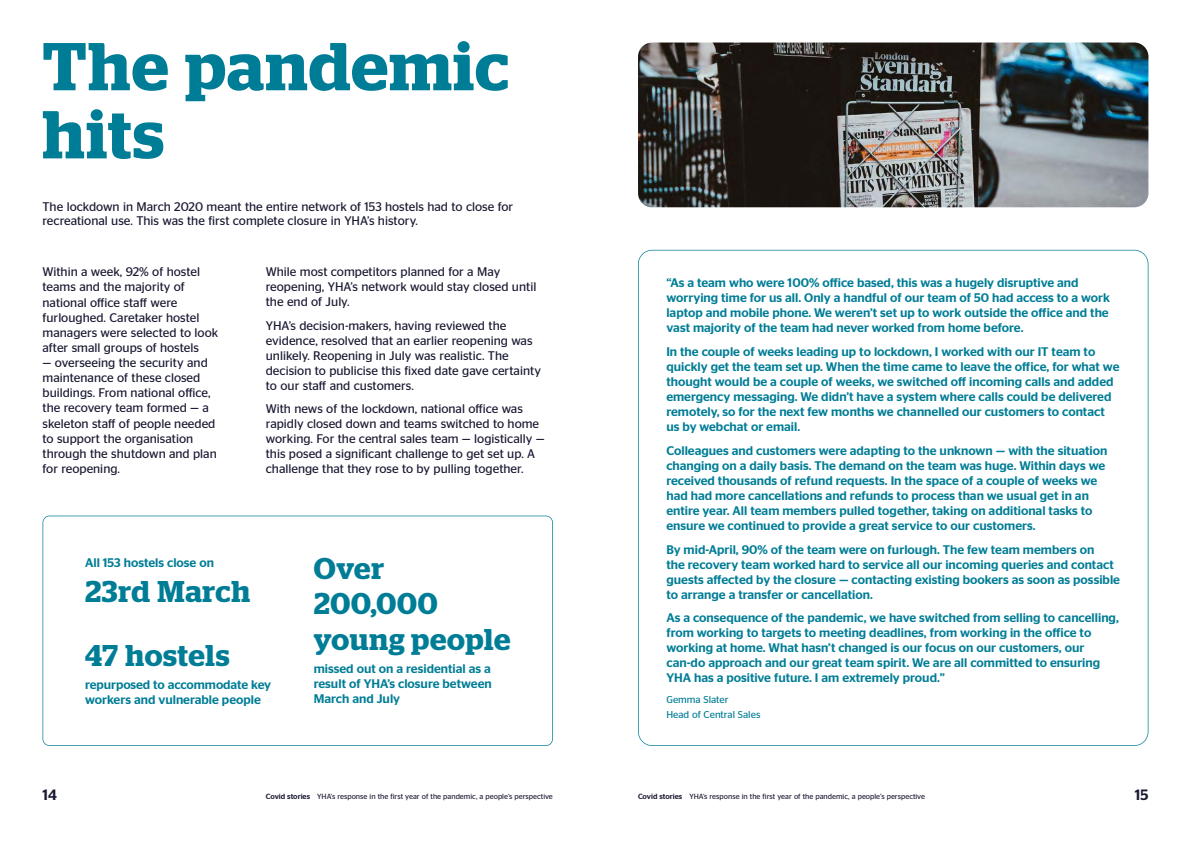
<style>
.page{position:relative;width:1191px;height:842px;background:#fff}
.page>*{position:absolute;margin:0;border:0;box-sizing:border-box;transform-origin:0 0}
.t1{font:600 67.5px/68.1px "Stag";letter-spacing:.02em;color:#007d96}
.t2{font:600 30px/35.4px "Stag";letter-spacing:.02em;color:#007d96}
.t3{font:500 15px "Stag Sans";color:#191932}
.t4{font:500 12.5px/15px "Stag Sans";color:#007d96}
.t5{font:12.5px/15.1px "Stag Sans";color:#191932}
.t6{font:10px/14.2px "Stag Sans";color:#007d96}
.t7{font:7.5px "Stag Sans";color:#191932}
.s1{font-weight:500}
</style>
<div class="page">
<svg style="left:43px;top:516px;width:510px;height:230px"></svg>
<svg style="left:638px;top:250px;width:510px;height:496px"></svg>
<img style="left:638px;top:43px;width:510px;height:164px">
<h1 class="t1" style="left:43px;top:32px;width:468px">The pandemic hits</h1>
<p class="t5" style="left:43px;top:199px;width:472px;line-height:14.4px">The lockdown in March 2020 meant the entire network of 153 hostels had to close for recreational use. This was the first complete closure in YHA’s history.</p>
<p class="t5" style="left:43px;top:264px;width:177px">Within a week, 92% of hostel teams and the majority of national office staff were furloughed. Caretaker hostel managers were selected to look after small groups of hostels</p>
<p class="t5" style="left:43px;top:355px;width:176px">— overseeing the security and maintenance of these closed buildings. From national office, the recovery team formed — a skeleton staff of people needed to support the organisation through the shutdown and plan for reopening.</p>
<p class="t5" style="left:266px;top:264px;width:272px">While most competitors planned for a May reopening, YHA’s network would stay closed until the end of July.</p>
<p class="t5" style="left:266px;top:318px;width:276px">YHA’s decision-makers, having reviewed the evidence, resolved that an earlier reopening was unlikely. Reopening in July was realistic. The decision to publicise this fixed date gave certainty to our staff and customers.</p>
<p class="t5" style="left:266px;top:401px;width:280px">With news of the lockdown, national office was rapidly closed down and teams switched to home working. For the central sales team — logistically — this posed a significant challenge to get set up. A challenge that they rose to by pulling together.</p>
<p class="t4" style="left:85px;top:555px;width:130px">All 153 hostels close on</p>
<h2 class="t2" style="left:85px;top:574px;width:167px">23rd March</h2>
<h2 class="t2" style="left:85px;top:637px;width:146px">47 hostels</h2>
<p class="t4" style="left:85px;top:677px;width:188px;line-height:14.4px">repurposed to accommodate key workers and vulnerable people</p>
<h2 class="t2" style="left:314px;top:551px;width:198px">Over<br>200,000 young people</h2>
<p class="t4" style="left:314px;top:661px;width:180px;text-align:justify">missed out on a residential as a result of YHA’s closure between March and July</p>
<p class="t4" style="left:666px;top:275px;width:445px">“As a team who were 100% office based, this was a hugely disruptive and worrying time for us all. Only a handful of our team of 50 had access to a work laptop and mobile phone. We weren’t set up to work outside the office and the vast majority of the team had never worked from home before.</p>
<p class="t4" style="left:666px;top:344px;width:454px">In the couple of weeks leading up to lockdown, I worked with our IT team to quickly get the team set up. When the time came to leave the office, for what we thought would be a couple of weeks, we switched off incoming calls and added emergency messaging. We didn’t have a system where calls could be delivered remotely, so for the next few months we channelled our customers to contact us by webchat or email.</p>
<p class="t4" style="left:666px;top:443px;width:442px">Colleagues and customers were adapting to the unknown — with the situation changing on a daily basis. The demand on the team was huge. Within days we received thousands of refund requests. In the space of a couple of weeks we had had more cancellations and refunds to process than we usual get in an entire year. All team members pulled together, taking on additional tasks to ensure we continued to provide a great service to our customers.</p>
<p class="t4" style="left:666px;top:542px;width:455px">By mid-April, 90% of the team were on furlough. The few team members on<br>the recovery team worked hard to service all our incoming queries and contact guests affected by the closure — contacting existing bookers as soon as possible to arrange a transfer or cancellation.</p>
<p class="t4" style="left:666px;top:610px;width:454px">As a consequence of the pandemic, we have switched from selling to cancelling, from working to targets to meeting deadlines, from working in the office to working at home. What hasn’t changed is our focus on our customers, our can-do approach and our great team spirit. We are all committed to ensuring YHA has a positive future. I am extremely proud.”</p>
<p class="t6" style="left:666px;top:693px;width:96px">Gemma Slater<br>Head of Central Sales</p>
<p class="t3" style="left:43px;top:786px;width:16px">14</p>
<p class="t7" style="left:266px;top:792px;width:288px"><span class="s1">Covid stories</span> YHA’s response in the first year of the pandemic, a people’s perspective</p>
<p class="t7" style="left:638px;top:792px;width:288px"><span class="s1">Covid stories</span> YHA’s response in the first year of the pandemic, a people’s perspective</p>
<p class="t3" style="left:1134px;top:786px;width:15px">15</p>
</div>
